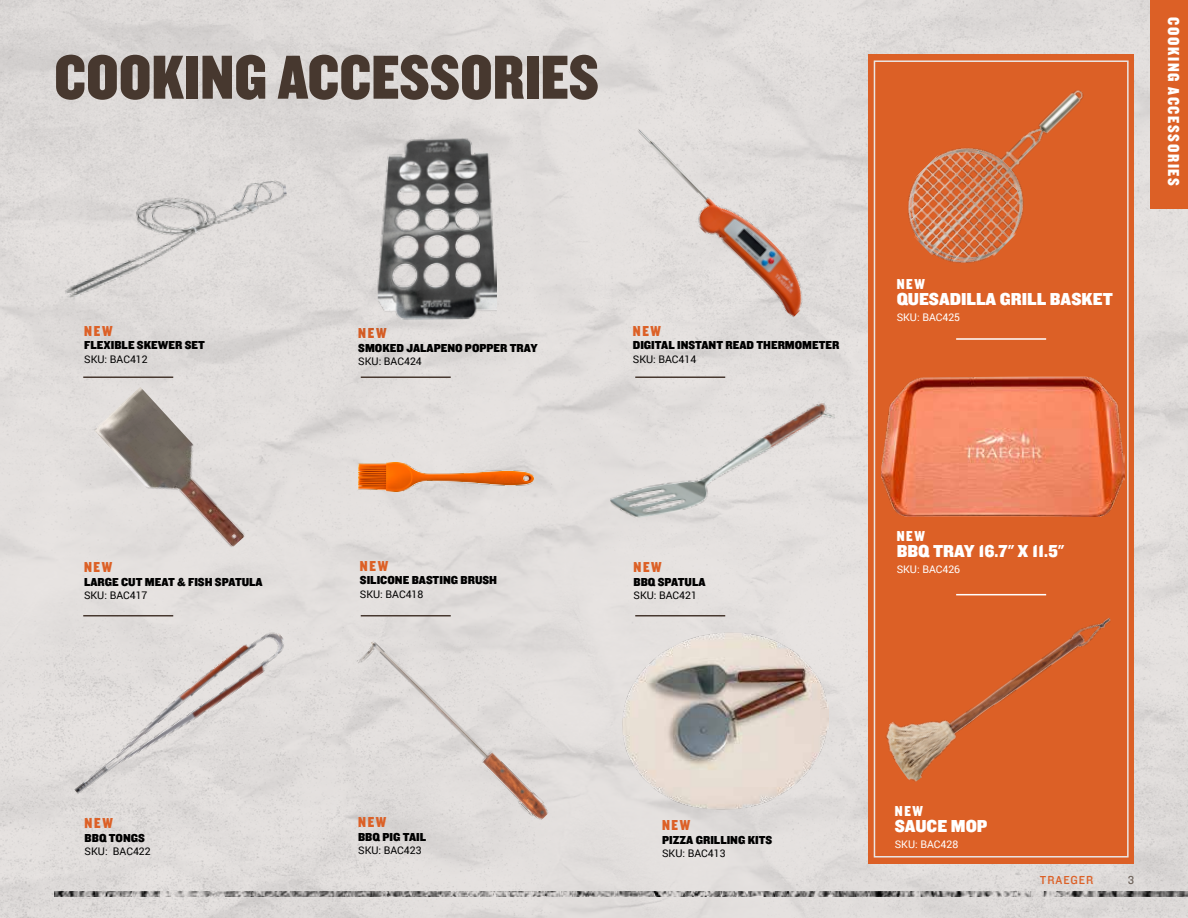
<style>
.page{position:relative;width:1188px;height:918px;background:#fff}
.page>*{position:absolute;margin:0;border:0;box-sizing:border-box;transform-origin:0 0}
.t1{font:64.5px "Knockout 70 Full Welterwt";color:#47382f}
.t2{font:18px "Knockout 71 Full Middlewt";color:#fff}
.t3{font:16.5px "Knockout 70 Full Welterwt";letter-spacing:.1em;color:#fff}
.t4{font:15px "Knockout 70 Full Welterwt";letter-spacing:.11em;color:#dc6026}
.t5{font:15px "Knockout 70 Full Welterwt";letter-spacing:.11em;color:#fff}
.t6{font:12px "Knockout 71 Full Middlewt";color:#000}
.t7{font:12px "Knockout 31 Junior Middlewt";letter-spacing:.08em;color:#dc6026}
.t8{font:12px "Knockout 31 Junior Middlewt";color:#6d625a}
.t9{font:10.5px "Roboto";color:#000}
.t10{font:10.5px "Roboto";color:#fff}
</style>
<div class="page">
<img style="left:0;top:0;width:1188px;height:918px">
<img style="left:54px;top:891px;width:1134px;height:6px">
<div style="left:868px;top:54px;width:266px;height:810px;background:#dc6026"></div>
<hr style="left:83px;top:376px;width:90px;height:2px;background:#47382f">
<hr style="left:361px;top:376px;width:90px;height:2px;background:#47382f">
<hr style="left:83px;top:615px;width:90px;height:2px;background:#47382f">
<hr style="left:361px;top:615px;width:90px;height:2px;background:#47382f">
<hr style="left:635px;top:615px;width:90px;height:2px;background:#47382f">
<hr style="left:635px;top:376px;width:90px;height:2px;background:#47382f">
<hr style="left:956px;top:338px;width:90px;height:2px;background:#fff">
<div style="left:1150px;top:0;width:38px;height:208px;background:#dc6026"></div>
<div style="left:874px;top:60px;width:255px;height:798px;border:2px solid #eae6e4"></div>
<img style="left:622px;top:631px;width:207px;height:179px">
<img style="left:358px;top:462px;width:175px;height:29px">
<img style="left:600px;top:402px;width:246px;height:120px">
<img style="left:885px;top:51px;width:236px;height:212px">
<img style="left:875px;top:581px;width:236px;height:204px">
<img style="left:66px;top:624px;width:226px;height:181px">
<img style="left:354px;top:636px;width:198px;height:197px">
<img style="left:620px;top:119px;width:200px;height:200px">
<img style="left:881px;top:376px;width:243px;height:140px">
<h1 class="t1" style="left:54px;top:36px;width:546px">COOKING ACCESSORIES</h1>
<p class="t4" style="left:84px;top:321px;width:30px">NEW</p>
<p class="t6" style="left:84px;top:337px;width:122px">FLEXIBLE SKEWER SET</p>
<p class="t9" style="left:84px;top:352px;width:65px">SKU: BAC412</p>
<p class="t4" style="left:358px;top:324px;width:30px">NEW</p>
<p class="t6" style="left:358px;top:340px;width:181px">SMOKED JALAPENO POPPER TRAY</p>
<p class="t9" style="left:358px;top:354px;width:65px">SKU: BAC424</p>
<p class="t4" style="left:633px;top:321px;width:30px">NEW</p>
<p class="t6" style="left:633px;top:337px;width:208px">DIGITAL INSTANT READ THERMOMETER</p>
<p class="t9" style="left:633px;top:352px;width:65px">SKU: BAC414</p>
<p class="t5" style="left:897px;top:275px;width:30px">NEW</p>
<h2 class="t2" style="left:897px;top:287px;width:218px">QUESADILLA GRILL BASKET</h2>
<p class="t10" style="left:897px;top:310px;width:65px">SKU: BAC425</p>
<h3 class="t3" style="left:1184px;top:17px;width:171px;rotate:90deg">COOKING ACCESSORIES</h3>
<p class="t4" style="left:84px;top:558px;width:30px">NEW</p>
<p class="t6" style="left:84px;top:574px;width:180px">LARGE CUT MEAT &amp; FISH SPATULA</p>
<p class="t9" style="left:84px;top:588px;width:65px">SKU: BAC417</p>
<p class="t4" style="left:360px;top:556px;width:30px">NEW</p>
<p class="t6" style="left:360px;top:572px;width:139px">SILICONE BASTING BRUSH</p>
<p class="t9" style="left:360px;top:587px;width:65px">SKU: BAC418</p>
<p class="t4" style="left:633px;top:558px;width:30px">NEW</p>
<p class="t6" style="left:633px;top:574px;width:74px">BBQ SPATULA</p>
<p class="t9" style="left:633px;top:588px;width:65px">SKU: BAC421</p>
<p class="t5" style="left:897px;top:526px;width:30px">NEW</p>
<h2 class="t2" style="left:897px;top:539px;width:169px">BBQ TRAY 16.7" X 11.5"</h2>
<p class="t10" style="left:897px;top:562px;width:65px">SKU: BAC426</p>
<p class="t4" style="left:85px;top:814px;width:30px">NEW</p>
<p class="t6" style="left:85px;top:830px;width:62px">BBQ TONGS</p>
<p class="t9" style="left:85px;top:844px;width:68px">SKU: BAC422</p>
<p class="t4" style="left:358px;top:812px;width:30px">NEW</p>
<p class="t6" style="left:358px;top:829px;width:70px">BBQ PIG TAIL</p>
<p class="t9" style="left:358px;top:843px;width:65px">SKU: BAC423</p>
<p class="t4" style="left:662px;top:815px;width:30px">NEW</p>
<p class="t6" style="left:662px;top:832px;width:112px">PIZZA GRILLING KITS</p>
<p class="t9" style="left:662px;top:846px;width:65px">SKU: BAC413</p>
<p class="t5" style="left:895px;top:802px;width:30px">NEW</p>
<h2 class="t2" style="left:895px;top:814px;width:94px">SAUCE MOP</h2>
<p class="t10" style="left:895px;top:837px;width:65px">SKU: BAC428</p>
<p class="t7" style="left:1040px;top:872px;width:55px">TRAEGER</p>
<p class="t8" style="left:1128px;top:872px;width:8px">3</p>
</div>
